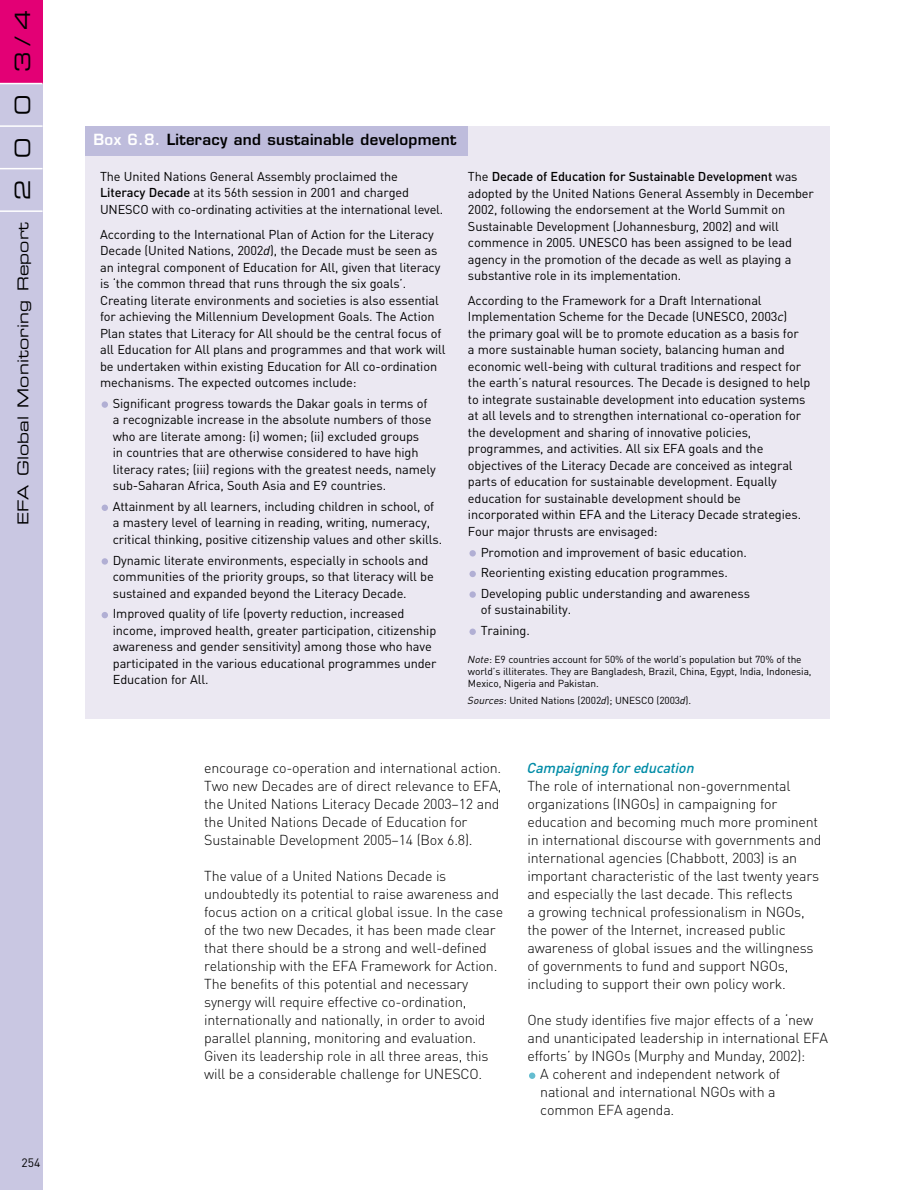
<style>
.page{position:relative;width:914px;height:1190px;background:#fff}
.page>*{position:absolute;margin:0;border:0;box-sizing:border-box;transform-origin:0 0}
.t1{font:21px "Eurostile Extended Two";color:#000}
.t2{font:600 15px "Eurostile";letter-spacing:.02em;color:#000}
.t3{font:15px "Eurostile Extended Two";letter-spacing:.01em;color:#000}
.t4{font:300 14.25px/18px "DIN";letter-spacing:-.015em;color:#000}
.t5{font:italic 500 14.25px "DIN";letter-spacing:-.015em;color:#008ca7}
.t6{font:12.75px/16.5px "DIN";letter-spacing:-.01em;color:#000}
.t7{font:12px "DIN";color:#000}
.t8{font:10.2px/12px "DIN";letter-spacing:-.01em;color:#000}
.s1{color:#fff}
.s2{font-weight:500}
.s3{font-style:italic}
</style>
<div class="page">
<div style="left:0;top:84px;width:43px;height:1105px;background:#c9c7e2"></div>
<div style="left:0;top:0;width:43px;height:84px;background:#e30075"></div>
<hr style="left:0;top:210px;width:43px;height:2px;background:#fff">
<hr style="left:0;top:168px;width:43px;height:1px;background:#fff">
<hr style="left:0;top:125px;width:43px;height:2px;background:#fff">
<hr style="left:0;top:83px;width:43px;height:1px;background:#fff">
<svg style="left:529px;top:1072px;width:6px;height:6px"></svg>
<div style="left:85px;top:126px;width:744px;height:592px;background:#ebe8f2"></div>
<div style="left:469px;top:628px;width:7px;height:7px;background:#b1afd4;border-radius:50%"></div>
<div style="left:469px;top:591px;width:7px;height:7px;background:#b1afd4;border-radius:50%"></div>
<div style="left:469px;top:571px;width:7px;height:6px;background:#b1afd4;border-radius:50%"></div>
<div style="left:469px;top:550px;width:7px;height:6px;background:#b1afd4;border-radius:50%"></div>
<svg style="left:102px;top:612px;width:6px;height:6px"></svg>
<svg style="left:102px;top:558px;width:6px;height:6px"></svg>
<div style="left:102px;top:504px;width:6px;height:7px;background:#b1afd4;border-radius:50%"></div>
<div style="left:102px;top:401px;width:6px;height:7px;background:#b1afd4;border-radius:50%"></div>
<div style="left:85px;top:126px;width:383px;height:30px;background:#bebcdc"></div>
<h1 class="t1" style="left:15px;top:72px;width:64px;rotate:-90deg">3 / 4</h1>
<h1 class="t1" style="left:15px;top:115px;width:22px;rotate:-90deg">0</h1>
<h1 class="t1" style="left:15px;top:157px;width:22px;rotate:-90deg">0</h1>
<h1 class="t1" style="left:15px;top:200px;width:22px;rotate:-90deg">2</h1>
<p class="t3" style="left:17px;top:525px;width:304px;rotate:-90deg">EFA Global Monitoring Report</p>
<p class="t7" style="left:22px;top:1158px;width:20px">254</p>
<p class="t2" style="left:94px;top:134px;width:364px"><span class="s1">Box 6.8.</span> Literacy and sustainable development</p>
<p class="t6" style="left:100px;top:169px;width:345px">The United Nations General Assembly proclaimed the<br><span class="s2">Literacy Decade</span> at its 56th session in 2001 and charged<br>UNESCO with co-ordinating activities at the international level.</p>
<p class="t6" style="left:100px;top:227px;width:347px">According to the International Plan of Action for the Literacy Decade (United Nations, 2002<span class="s3">d</span>), the Decade must be seen as an integral component of Education for All, given that literacy is ‘the common thread that runs through the six goals’.<br>Creating literate environments and societies is also essential for achieving the Millennium Development Goals. The Action Plan states that Literacy for All should be the central focus of all Education for All plans and programmes and that work will be undertaken within existing Education for All co-ordination mechanisms. The expected outcomes include:</p>
<p class="t6" style="left:113px;top:396px;width:324px">Significant progress towards the Dakar goals in terms of a recognizable increase in the absolute numbers of those who are literate among: (i) women; (ii) excluded groups<br>in countries that are otherwise considered to have high literacy rates; (iii) regions with the greatest needs, namely sub-Saharan Africa, South Asia and E9 countries.</p>
<p class="t6" style="left:113px;top:499px;width:331px">Attainment by all learners, including children in school, of a mastery level of learning in reading, writing, numeracy, critical thinking, positive citizenship values and other skills.</p>
<p class="t6" style="left:113px;top:553px;width:322px">Dynamic literate environments, especially in schools and communities of the priority groups, so that literacy will be sustained and expanded beyond the Literacy Decade.</p>
<p class="t6" style="left:113px;top:607px;width:325px">Improved quality of life (poverty reduction, increased income, improved health, greater participation, citizenship awareness and gender sensitivity) among those who have participated in the various educational programmes under Education for All.</p>
<p class="t6" style="left:468px;top:170px;width:347px">The <span class="s2">Decade of Education for Sustainable Development</span> was adopted by the United Nations General Assembly in December 2002, following the endorsement at the World Summit on Sustainable Development (Johannesburg, 2002) and will commence in 2005. UNESCO has been assigned to be lead agency in the promotion of the decade as well as playing a substantive role in its implementation.</p>
<p class="t6" style="left:468px;top:293px;width:344px">According to the Framework for a Draft International Implementation Scheme for the Decade (UNESCO, 2003<span class="s3">c</span>)<br>the primary goal will be to promote education as a basis for<br>a more sustainable human society, balancing human and economic well-being with cultural traditions and respect for the earth’s natural resources. The Decade is designed to help to integrate sustainable development into education systems at all levels and to strengthen international co-operation for the development and sharing of innovative policies, programmes, and activities. All six EFA goals and the objectives of the Literacy Decade are conceived as integral parts of education for sustainable development. Equally education for sustainable development should be incorporated within EFA and the Literacy Decade strategies.<br>Four major thrusts are envisaged:</p>
<p class="t6" style="left:480px;top:543px;width:271px;line-height:20.7px">Promotion and improvement of basic education.<br>Reorienting existing education programmes.<br>Developing public understanding and awareness</p>
<p class="t6" style="left:480px;top:601px;width:92px;line-height:20.5px">of sustainability.<br>Training.</p>
<p class="t8" style="left:468px;top:655px;width:345px"><span class="s3">Note</span>: E9 countries account for 50% of the world’s population but 70% of the world’s illiterates. They are Bangladesh, Brazil, China, Egypt, India, Indonesia,<br>Mexico, Nigeria and Pakistan.</p>
<p class="t8" style="left:468px;top:695px;width:225px"><span class="s3">Sources</span>: United Nations (2002<span class="s3">d</span>); UNESCO (2003<span class="s3">d</span>).</p>
<p class="t4" style="left:204px;top:760px;width:299px">encourage co-operation and international action.<br>Two new Decades are of direct relevance to EFA, the United Nations Literacy Decade 2003–12 and the United Nations Decade of Education for Sustainable Development 2005–14 (Box 6.8).</p>
<p class="t4" style="left:204px;top:868px;width:300px">The value of a United Nations Decade is undoubtedly its potential to raise awareness and focus action on a critical global issue. In the case of the two new Decades, it has been made clear that there should be a strong and well-defined relationship with the EFA Framework for Action.<br>The benefits of this potential and necessary synergy will require effective co-ordination, internationally and nationally, in order to avoid parallel planning, monitoring and evaluation.<br>Given its leadership role in all three areas, this will be a considerable challenge for UNESCO.</p>
<p class="t5" style="left:527px;top:762px;width:168px">Campaigning for education</p>
<p class="t4" style="left:527px;top:778px;width:295px">The role of international non-governmental organizations (INGOs) in campaigning for education and becoming much more prominent in international discourse with governments and international agencies (Chabbott, 2003) is an important characteristic of the last twenty years and especially the last decade. This reflects<br>a growing technical professionalism in NGOs, the power of the Internet, increased public awareness of global issues and the willingness of governments to fund and support NGOs, including to support their own policy work.</p>
<p class="t4" style="left:527px;top:1012px;width:287px">One study identifies five major effects of a ‘new</p>
<p class="t4" style="left:527px;top:1030px;width:302px">and unanticipated leadership in international EFA</p>
<p class="t4" style="left:527px;top:1048px;width:279px">efforts’ by INGOs (Murphy and Munday, 2002):</p>
<p class="t4" style="left:540px;top:1066px;width:241px">A coherent and independent network of</p>
<p class="t4" style="left:540px;top:1084px;width:237px">national and international NGOs with a</p>
<p class="t4" style="left:540px;top:1102px;width:136px">common EFA agenda.</p>
</div>
